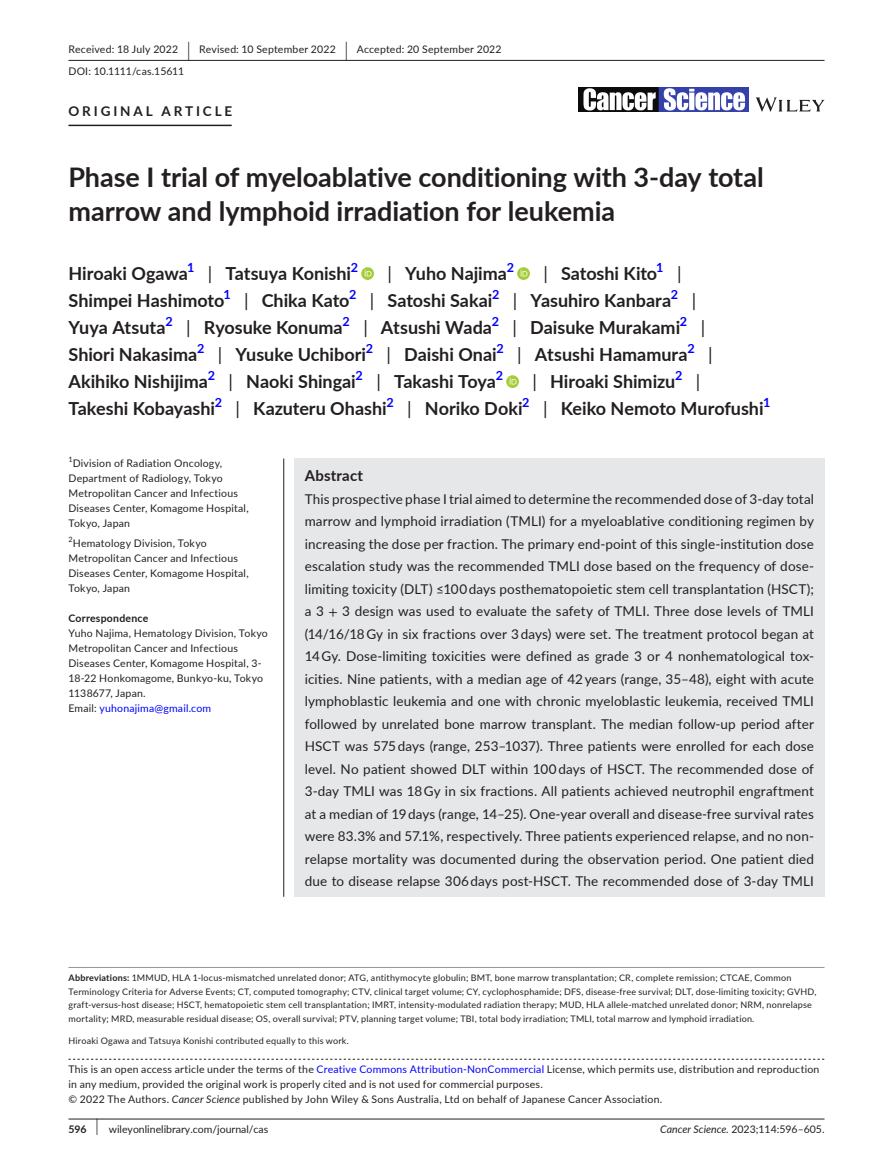
<style>
.page{position:relative;width:893px;height:1174px;background:#fff}
.page>*{position:absolute;margin:0;border:0;box-sizing:border-box;transform-origin:0 0}
.t1{font:700 27px/34.5px "Lato";letter-spacing:-.005em;color:#231f20}
.t2{font:700 18px/27px "Lato";color:#231f20}
.t3{font:18px "Lato";color:#231f20}
.t4{font:700 15px "Lato";letter-spacing:.015em;color:#231f20}
.t5{font:13.5px/22.5px "Lato";letter-spacing:.01em;color:#231f20;text-align:justify}
.t6{font:700 13.5px "Lato";letter-spacing:.215em;color:#231f20}
.t7{font:700 12.6px "Lato";color:#00f}
.t8{font:10.5px/15px "Lato";letter-spacing:.02em;color:#231f20}
.t9{font:10.5px "Lato";color:#231f20}
.t10{font:700 10.5px "Lato";letter-spacing:.02em;color:#231f20}
.t11{font:9px/13.5px "Lato";letter-spacing:.025em;color:#231f20}
.s1{font-size:19.65px}
.s2{font-weight:400}
.s3{color:#00f}
.s4{font-family:"STIX"}
.s5{font-weight:700}
.s6{font-style:italic}
.s7{font-size:17.4px}
</style>
<div class="page">
<hr style="left:68px;top:1118px;width:756px;height:1px;background:#231f20">
<svg style="left:756px;top:97px;width:68px;height:15px"></svg>
<img style="left:578px;top:88px;width:170px;height:24px">
<hr style="left:68px;top:60px;width:756px;height:1px;background:#231f20">
<hr style="left:68px;top:125px;width:164px;height:1px;background:#231f20">
<svg style="left:361px;top:267px;width:13px;height:13px"></svg>
<svg style="left:365px;top:269px;width:7px;height:7px"></svg>
<svg style="left:517px;top:267px;width:13px;height:13px"></svg>
<svg style="left:521px;top:269px;width:6px;height:7px"></svg>
<svg style="left:506px;top:375px;width:13px;height:13px"></svg>
<svg style="left:510px;top:377px;width:6px;height:7px"></svg>
<svg style="left:68px;top:1058px;width:756px;height:1px"></svg>
<hr style="left:68px;top:967px;width:756px;height:1px;background:#939598">
<div style="left:294px;top:458px;width:530px;height:438px;background:#e6e7e9"></div>
<hr style="left:283px;top:458px;width:1px;height:438px;background:#231f20">
<p class="t8" style="left:68px;top:38px;width:435px;line-height:21.8px">Received: 18 July 2022 <span class="s1">|</span> Revised: 10 September 2022 <span class="s1">|</span> Accepted: 20 September 2022<br>DOI: 10.1111/cas.15611</p>
<p class="t6" style="left:68px;top:101px;width:165px">ORIGINAL ARTICLE</p>
<h1 class="t1" style="left:68px;top:159px;width:697px">Phase I trial of myeloablative conditioning with 3-day total marrow and lymphoid irradiation for leukemia</h1>
<h2 class="t2" style="left:68px;top:259px;width:121px">Hiroaki Ogawa</h2>
<p class="t7" style="left:187px;top:258px;width:9px">1</p>
<h2 class="t2" style="left:208px;top:259px;width:145px"><span class="s2">|</span> Tatsuya Konishi</h2>
<p class="t7" style="left:351px;top:258px;width:9px">2</p>
<h2 class="t2" style="left:387px;top:259px;width:121px"><span class="s2">|</span> Yuho Najima</h2>
<p class="t7" style="left:507px;top:258px;width:9px">2</p>
<h2 class="t2" style="left:543px;top:259px;width:115px"><span class="s2">|</span> Satoshi Kito</h2>
<p class="t7" style="left:656px;top:258px;width:9px">1</p>
<h2 class="t3" style="left:677px;top:260px;width:6px">|</h2>
<h2 class="t2" style="left:68px;top:286px;width:157px">Shimpei Hashimoto</h2>
<p class="t7" style="left:223px;top:285px;width:9px">1</p>
<h2 class="t2" style="left:244px;top:286px;width:107px"><span class="s2">|</span> Chika Kato</h2>
<p class="t7" style="left:349px;top:285px;width:9px">2</p>
<h2 class="t2" style="left:370px;top:286px;width:124px"><span class="s2">|</span> Satoshi Sakai</h2>
<p class="t7" style="left:492px;top:285px;width:9px">2</p>
<h2 class="t2" style="left:513px;top:286px;width:160px"><span class="s2">|</span> Yasuhiro Kanbara</h2>
<p class="t7" style="left:671px;top:285px;width:9px">2</p>
<h2 class="t3" style="left:692px;top:287px;width:6px">|</h2>
<h2 class="t2" style="left:68px;top:313px;width:99px">Yuya Atsuta</h2>
<p class="t7" style="left:165px;top:312px;width:9px">2</p>
<h2 class="t2" style="left:186px;top:313px;width:158px"><span class="s2">|</span> Ryosuke Konuma</h2>
<p class="t7" style="left:343px;top:312px;width:9px">2</p>
<h2 class="t2" style="left:363px;top:313px;width:130px"><span class="s2">|</span> Atsushi Wada</h2>
<p class="t7" style="left:492px;top:312px;width:9px">2</p>
<h2 class="t2" style="left:513px;top:313px;width:169px"><span class="s2">|</span> Daisuke Murakami</h2>
<p class="t7" style="left:680px;top:312px;width:9px">2</p>
<h2 class="t3" style="left:701px;top:314px;width:6px">|</h2>
<h2 class="t2" style="left:68px;top:340px;width:130px">Shiori Nakasima</h2>
<p class="t7" style="left:197px;top:339px;width:9px">2</p>
<h2 class="t2" style="left:218px;top:340px;width:150px"><span class="s2">|</span> Yusuke Uchibori</h2>
<p class="t7" style="left:366px;top:339px;width:9px">2</p>
<h2 class="t2" style="left:386px;top:340px;width:112px"><span class="s2">|</span> Daishi Onai</h2>
<p class="t7" style="left:496px;top:339px;width:9px">2</p>
<h2 class="t2" style="left:517px;top:340px;width:172px"><span class="s2">|</span> Atsushi Hamamura</h2>
<p class="t7" style="left:687px;top:339px;width:9px">2</p>
<h2 class="t3" style="left:708px;top:341px;width:6px">|</h2>
<h2 class="t2" style="left:68px;top:367px;width:141px">Akihiko Nishijima</h2>
<p class="t7" style="left:208px;top:366px;width:9px">2</p>
<h2 class="t2" style="left:229px;top:367px;width:129px"><span class="s2">|</span> Naoki Shingai</h2>
<p class="t7" style="left:356px;top:366px;width:9px">2</p>
<h2 class="t2" style="left:376px;top:367px;width:121px"><span class="s2">|</span> Takashi Toya</h2>
<p class="t7" style="left:496px;top:366px;width:9px">2</p>
<h2 class="t2" style="left:532px;top:367px;width:144px"><span class="s2">|</span> Hiroaki Shimizu</h2>
<p class="t7" style="left:675px;top:366px;width:9px">2</p>
<h2 class="t2" style="left:68px;top:367px;width:703px;text-indent:627px"><span class="s2">|<br></span>Takeshi Kobayashi<sup>2</sup> <span class="s2">|</span> Kazuteru Ohashi<sup>2</sup> <span class="s2">|</span> Noriko Doki<sup>2</sup> <span class="s2">|</span> Keiko Nemoto Murofushi<sup>1</sup></h2>
<p class="t8" style="left:68px;top:455px;width:182px"><sup>1</sup>Division of Radiation Oncology,<br>Department of Radiology, Tokyo<br>Metropolitan Cancer and Infectious<br>Diseases Center, Komagome Hospital,<br>Tokyo, Japan</p>
<p class="t8" style="left:68px;top:535px;width:182px"><sup>2</sup>Hematology Division, Tokyo<br>Metropolitan Cancer and Infectious<br>Diseases Center, Komagome Hospital,<br>Tokyo, Japan</p>
<p class="t10" style="left:68px;top:610px;width:81px">Correspondence</p>
<p class="t8" style="left:68px;top:625px;width:201px">Yuho Najima, Hematology Division, Tokyo Metropolitan Cancer and Infectious Diseases Center, Komagome Hospital, 3- 18-22 Honkomagome, Bunkyo-ku, Tokyo 1138677, Japan.<br>Email: <span class="s3">yuhonajima@gmail.com</span></p>
<p class="t4" style="left:305px;top:464px;width:60px">Abstract</p>
<p class="t5" style="left:305px;top:487px;width:511px">This prospective phase I trial aimed to determine the recommended dose of 3-day total marrow and lymphoid irradiation (TMLI) for a myeloablative conditioning regimen by increasing the dose per fraction. The primary end-point of this single-institution dose escalation study was the recommended TMLI dose based on the frequency of dose&shy;limiting toxicity (DLT) ≤100 days posthematopoietic stem cell transplantation (HSCT); a 3 <span class="s4">+</span> 3 design was used to evaluate the safety of TMLI. Three dose levels of TMLI (14/16/18 Gy in six fractions over 3 days) were set. The treatment protocol began at 14 Gy. Dose-limiting toxicities were defined as grade 3 or 4 nonhematological tox&shy;icities. Nine patients, with a median age of 42 years (range, 35–48), eight with acute lymphoblastic leukemia and one with chronic myeloblastic leukemia, received TMLI followed by unrelated bone marrow transplant. The median follow-up period after HSCT was 575 days (range, 253–1037). Three patients were enrolled for each dose level. No patient showed DLT within 100 days of HSCT. The recommended dose of 3-day TMLI was 18 Gy in six fractions. All patients achieved neutrophil engraftment at a median of 19 days (range, 14–25). One-year overall and disease-free survival rates were 83.3% and 57.1%, respectively. Three patients experienced relapse, and no non&shy;relapse mortality was documented during the observation period. One patient died due to disease relapse 306 days post-HSCT. The recommended dose of 3-day TMLI</p>
<p class="t11" style="left:68px;top:971px;width:749px"><span class="s5">Abbreviations:</span> 1MMUD, HLA 1-locus-mismatched unrelated donor; ATG, antithymocyte globulin; BMT, bone marrow transplantation; CR, complete remission; CTCAE, Common Terminology Criteria for Adverse Events; CT, computed tomography; CTV, clinical target volume; CY, cyclophosphamide; DFS, disease-free survival; DLT, dose-limiting toxicity; GVHD, graft-versus-host disease; HSCT, hematopoietic stem cell transplantation; IMRT, intensity-modulated radiation therapy; MUD, HLA allele-matched unrelated donor; NRM, nonrelapse mortality; MRD, measurable residual disease; OS, overall survival; PTV, planning target volume; TBI, total body irradiation; TMLI, total marrow and lymphoid irradiation.</p>
<p class="t11" style="left:68px;top:1033px;width:282px">Hiroaki Ogawa and Tatsuya Konishi contributed equally to this work.</p>
<p class="t8" style="left:68px;top:1061px;width:752px">This is an open access article under the terms of the <span class="s3">Creative Commons Attribution-NonCommercial</span> License, which permits use, distribution and reproduction in any medium, provided the original work is properly cited and is not used for commercial purposes.<br>© 2022 The Authors. <span class="s6">Cancer Science</span> published by John Wiley &amp; Sons Australia, Ltd on behalf of Japanese Cancer Association.</p>
<p class="t9" style="left:68px;top:1121px;width:201px"><span class="s5">596</span> <span class="s7">|</span> wileyonlinelibrary.com/journal/cas</p>
<p class="t9" style="left:660px;top:1121px;width:166px"><span class="s6">Cancer Science.</span> 2023;114:596–605.</p>
</div>
